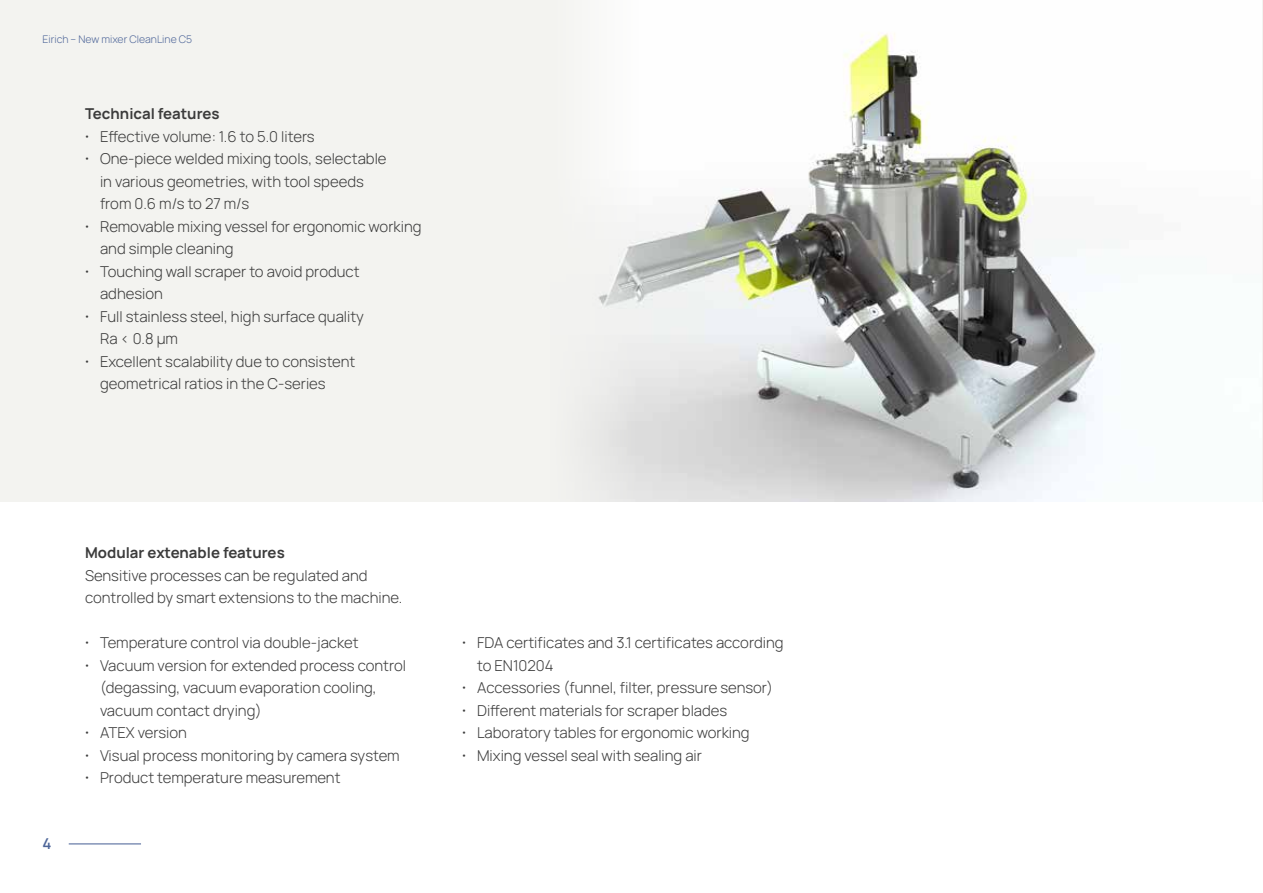
<style>
.page{position:relative;width:1263px;height:893px;background:#fff}
.page>*{position:absolute;margin:0;border:0;box-sizing:border-box;transform-origin:0 0}
.t1{font:300 15px/22.5px "Manrope";color:#3b3b3b}
.t2{font:700 15px "Manrope";color:#3b3b3b}
.t3{font:600 15px "Manrope";color:#4e6699}
.t4{font:300 10.5px "Manrope";color:#4e6699}
.s1{font-weight:700}
</style>
<div class="page">
<hr style="left:69px;top:843px;width:72px;height:1px;background:#4e6699">
<div style="left:0;top:0;width:1263px;height:502px;background:#f3f3f0"></div>
<img style="left:595px;top:0;width:667px;height:502px">
<p class="t4" style="left:43px;top:31px;width:151px">Eirich – New mixer CleanLine C5</p>
<p class="t2" style="left:85px;top:101px;width:136px">Technical features</p>
<p class="t1" style="left:85px;top:124px;width:231px"><span class="s1">·</span> Effective volume: 1.6 to 5.0 liters</p>
<p class="t1" style="left:85px;top:147px;width:303px"><span class="s1">·</span> One-piece welded mixing tools, selectable</p>
<p class="t1" style="left:100px;top:169px;width:265px">in various geometries, with tool speeds</p>
<p class="t1" style="left:100px;top:192px;width:151px">from 0.6 m/s to 27 m/s</p>
<p class="t1" style="left:85px;top:214px;width:338px"><span class="s1">·</span> Removable mixing vessel for ergonomic working</p>
<p class="t1" style="left:100px;top:237px;width:135px">and simple cleaning</p>
<p class="t1" style="left:85px;top:259px;width:276px"><span class="s1">·</span> Touching wall scraper to avoid product</p>
<p class="t1" style="left:100px;top:282px;width:64px">adhesion</p>
<p class="t1" style="left:85px;top:304px;width:280px"><span class="s1">·</span> Full stainless steel, high surface quality</p>
<p class="t1" style="left:100px;top:327px;width:79px">Ra &lt; 0.8 µm</p>
<p class="t1" style="left:85px;top:349px;width:272px"><span class="s1">·</span> Excellent scalability due to consistent</p>
<p class="t1" style="left:100px;top:372px;width:227px">geometrical ratios in the C-series</p>
<p class="t3" style="left:43px;top:832px;width:11px">4</p>
<p class="t2" style="left:85px;top:540px;width:201px">Modular extenable features</p>
<p class="t1" style="left:85px;top:563px;width:319px">Sensitive processes can be regulated and controlled by smart extensions to the machine.</p>
<p class="t1" style="left:85px;top:631px;width:275px"><span class="s1">·</span> Temperature control via double-jacket</p>
<p class="t1" style="left:85px;top:653px;width:323px"><span class="s1">·</span> Vacuum version for extended process control</p>
<p class="t1" style="left:100px;top:676px;width:278px">(degassing, vacuum evaporation cooling,</p>
<p class="t1" style="left:100px;top:698px;width:163px">vacuum contact drying)</p>
<p class="t1" style="left:85px;top:721px;width:103px"><span class="s1">·</span> ATEX version</p>
<p class="t1" style="left:85px;top:743px;width:316px"><span class="s1">·</span> Visual process monitoring by camera system</p>
<p class="t1" style="left:85px;top:766px;width:257px"><span class="s1">·</span> Product temperature measurement</p>
<p class="t1" style="left:462px;top:631px;width:323px"><span class="s1">·</span> FDA certificates and 3.1 certificates according</p>
<p class="t1" style="left:477px;top:653px;width:78px">to EN10204</p>
<p class="t1" style="left:462px;top:676px;width:313px"><span class="s1">·</span> Accessories (funnel, filter, pressure sensor)</p>
<p class="t1" style="left:462px;top:698px;width:267px"><span class="s1">·</span> Different materials for scraper blades</p>
<p class="t1" style="left:462px;top:721px;width:289px"><span class="s1">·</span> Laboratory tables for ergonomic working</p>
<p class="t1" style="left:462px;top:743px;width:241px"><span class="s1">·</span> Mixing vessel seal with sealing air</p>
</div>
